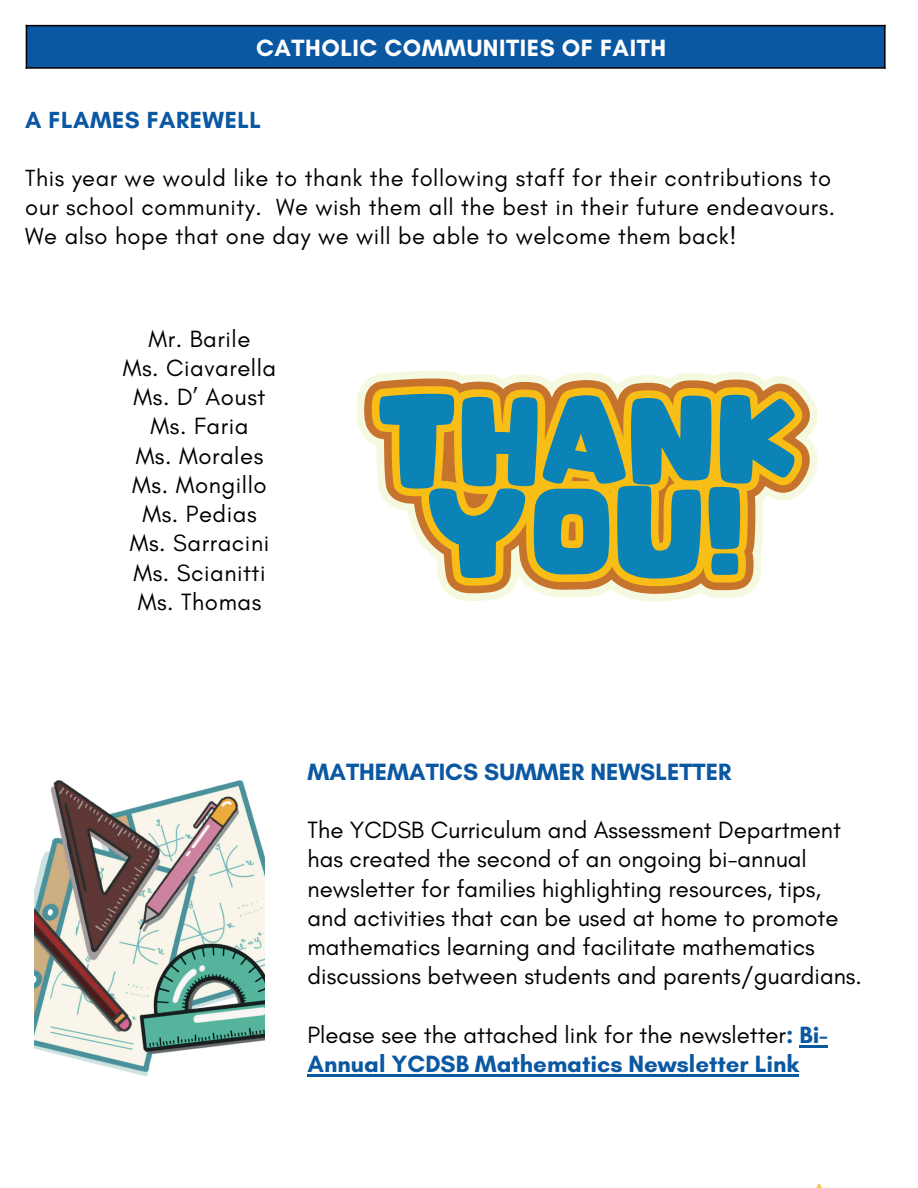
<style>
.page{position:relative;width:918px;height:1188px;background:#fff}
.page>*{position:absolute;margin:0;border:0;box-sizing:border-box;transform-origin:0 0}
.t1{font:24px/29.2px "Glacial Indifference";color:#000}
.t2{font:24px "Glacial Indifference";letter-spacing:.02em;color:#000}
.t3{font:700 24px "Glacial Indifference";color:#0a57a2}
.t4{font:700 24px "Glacial Indifference";letter-spacing:.02em;color:#fff}
.t5{font:23.7px/29px "Glacial Indifference";letter-spacing:.02em;color:#000}
.t6{font:700 23.7px "Glacial Indifference";letter-spacing:.02em;color:#0a57a2}
.s1{font-weight:700;color:#0a57a2}
</style>
<div class="page">
<img style="left:816px;top:1184px;width:6px;height:4px">
<div style="left:27px;top:26px;width:858px;height:42px;background:#0a57a2"></div>
<hr style="left:26px;top:25px;width:1px;height:44px;background:#000">
<hr style="left:884px;top:25px;width:2px;height:44px;background:#000">
<hr style="left:26px;top:25px;width:860px;height:1px;background:#000">
<hr style="left:26px;top:67px;width:860px;height:2px;background:#000">
<svg style="left:357px;top:371px;width:461px;height:231px"></svg>
<svg style="left:364px;top:379px;width:446px;height:215px"></svg>
<svg style="left:372px;top:386px;width:430px;height:200px"></svg>
<svg style="left:379px;top:394px;width:416px;height:185px;background:#6e9d8b"></svg>
<img style="left:35px;top:780px;width:229px;height:296px">
<hr style="left:799px;top:1045px;width:29px;height:2px;background:#0a57a2">
<hr style="left:308px;top:1074px;width:491px;height:3px;background:#0a57a2">
<p class="t4" style="left:256px;top:33px;width:412px">CATHOLIC COMMUNITIES OF FAITH</p>
<h1 class="t6" style="left:25px;top:106px;width:237px">A FLAMES FAREWELL</h1>
<p class="t5" style="left:25px;top:163px;width:811px">This year we would like to thank the following staff for their contributions to our school community. We wish them all the best in their future endeavours.<br>We also hope that one day we will be able to welcome them back!</p>
<p class="t2" style="left:149px;top:324px;width:103px">Mr. Barile</p>
<p class="t2" style="left:123px;top:353px;width:155px">Ms. Ciavarella</p>
<p class="t1" style="left:134px;top:382px;width:133px">Ms. D’ Aoust</p>
<p class="t1" style="left:151px;top:411px;width:99px">Ms. Faria</p>
<p class="t2" style="left:136px;top:441px;width:129px">Ms. Morales</p>
<p class="t2" style="left:132px;top:470px;width:136px">Ms. Mongillo</p>
<p class="t2" style="left:142px;top:499px;width:116px">Ms. Pedias</p>
<p class="t2" style="left:130px;top:529px;width:141px">Ms. Sarracini</p>
<h1 class="t2" style="left:133px;top:558px;width:134px">Ms. Scianitti</h1>
<p class="t2" style="left:138px;top:587px;width:125px">Ms. Thomas</p>
<p class="t3" style="left:308px;top:757px;width:425px">MATHEMATICS SUMMER NEWSLETTER</p>
<p class="t1" style="left:308px;top:815px;width:556px">The YCDSB Curriculum and Assessment Department has created the second of an ongoing bi-annual newsletter for families highlighting resources, tips, and activities that can be used at home to promote mathematics learning and facilitate mathematics discussions between students and parents/guardians.</p>
<p class="t1" style="left:308px;top:1020px;width:521px">Please see the attached link for the newsletter<span class="s1">: Bi-<br>Annual YCDSB Mathematics Newsletter Link</span></p>
</div>
